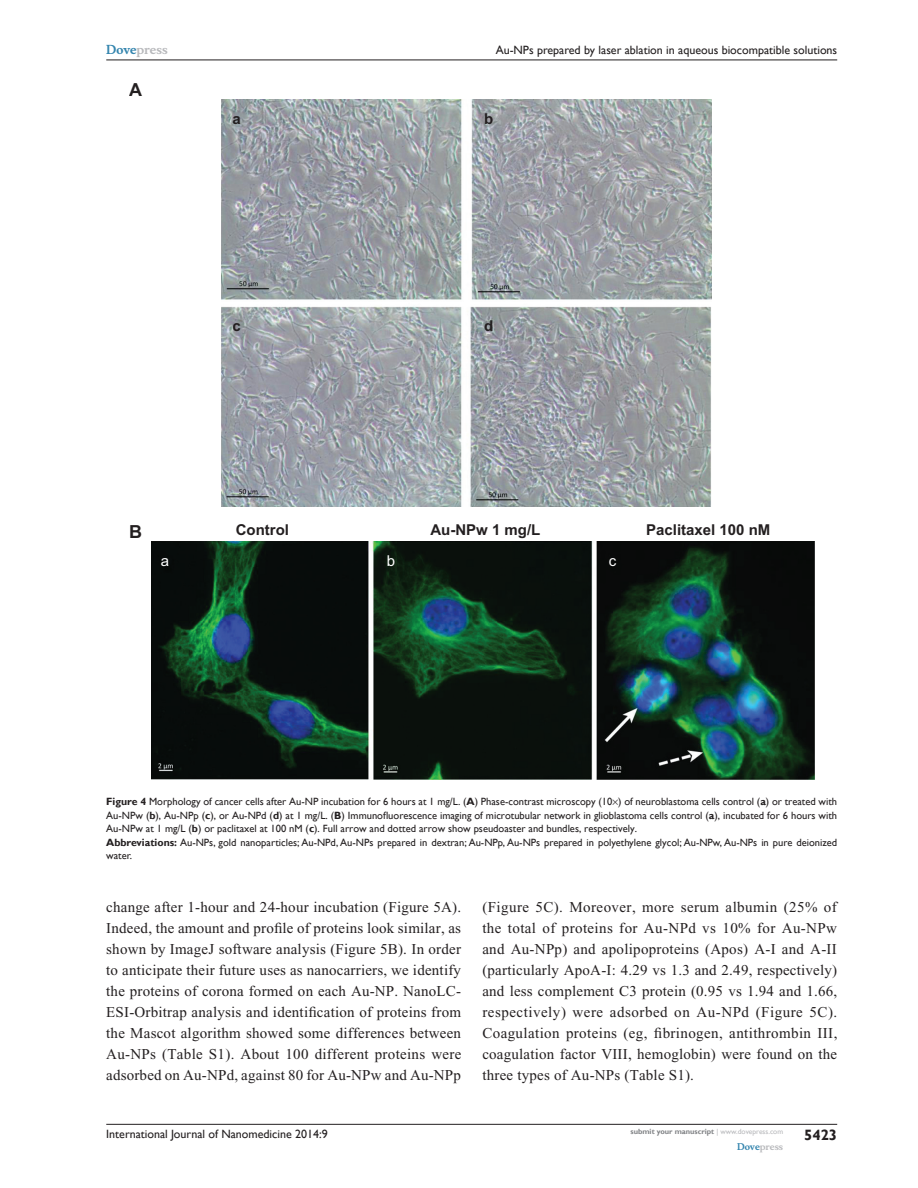
<style>
.page{position:relative;width:918px;height:1188px;background:#fff}
.page>*{position:absolute;margin:0;border:0;box-sizing:border-box;transform-origin:0 0}
.t1{font:700 18px "Arial";color:#231f20}
.TxF{font:15px/21px "Times New Roman";letter-spacing:.015em;color:#231f20;text-align:justify}
.t2{font:700 15px "Arial";color:#231f20}
.t3{font:700 15px "Gill Sans";color:#231f20}
.t4{font:15px "Arial";color:#fff}
.t5{font:12px "Gill Sans";color:#231f20}
.t6{font:700 12px "Musee";color:#b8b9bc}
.FigC{font:10.5px/13.5px "Gill Sans";color:#231f20;text-align:justify}
.FigSN{font:10.5px/13.5px "Gill Sans";color:#231f20}
.t7{font:700 9px "Musee";color:#b8b9bc}
.t8{font:700 7.5px "Gill Sans";color:#808285}
.s1{color:#3485ae}
.s2{font-weight:700}
.s3{font-weight:400;color:#b8b9bc}
</style>
<div class="page">
<hr style="left:106px;top:1124px;width:731px;height:1px;background:#231f20">
<hr style="left:106px;top:60px;width:731px;height:1px;background:#231f20">
<img style="left:151px;top:542px;width:663px;height:237px">
<img style="left:221px;top:100px;width:491px;height:407px">
<p class="t6" style="left:106px;top:43px;width:63px"><span class="s1">Dove</span>press</p>
<p class="t1" style="left:129px;top:78px;width:14px">A</p>
<p class="t5" style="left:496px;top:43px;width:343px">Au-NPs prepared by laser ablation in aqueous biocompatible solutions</p>
<p class="t2" style="left:233px;top:109px;width:10px">a</p>
<p class="t2" style="left:484px;top:109px;width:11px">b</p>
<p class="t2" style="left:233px;top:316px;width:10px">c</p>
<p class="t2" style="left:484px;top:316px;width:11px">d</p>
<p class="t1" style="left:129px;top:520px;width:14px">B</p>
<p class="t2" style="left:236px;top:519px;width:55px">Control</p>
<p class="t4" style="left:161px;top:551px;width:10px">a</p>
<p class="t4" style="left:387px;top:551px;width:10px">b</p>
<p class="t4" style="left:609px;top:551px;width:9px">c</p>
<p class="t2" style="left:430px;top:519px;width:112px">Au-NPw 1 mg/L</p>
<p class="t2" style="left:646px;top:519px;width:126px">Paclitaxel 100 nM</p>
<p class="FigC" style="left:106px;top:795px;width:732px"><span class="s2">Figure 4</span> Morphology of cancer cells after Au-NP incubation for 6 hours at 1 mg/L. (<span class="s2">A</span>) Phase-contrast microscopy (10 ) of neuroblastoma cells control (<span class="s2">a</span>) or treated with Au-NPw (<span class="s2">b</span>), Au-NPp (<span class="s2">c</span>), or Au-NPd (<span class="s2">d</span>) at 1 mg/L. (<span class="s2">B</span>) Immunofluorescence imaging of microtubular network in glioblastoma cells control (<span class="s2">a</span>), incubated for 6 hours with Au-NPw at 1 mg/L (<span class="s2">b</span>) or paclitaxel at 100 nM (<span class="s2">c</span>). Full arrow and dotted arrow show pseudoaster and bundles, respectively.</p>
<p class="FigSN" style="left:106px;top:836px;width:732px"><span class="s2">Abbreviations:</span> Au-NPs, gold nanoparticles; Au-NPd, Au-NPs prepared in dextran; Au-NPp, Au-NPs prepared in polyethylene glycol; Au-NPw, Au-NPs in pure deionized water.</p>
<p class="TxF" style="left:106px;top:896px;width:357px">change after 1-hour and 24-hour incubation (Figure 5A).<br>Indeed, the amount and profile of proteins look similar, as shown by ImageJ software analysis (Figure 5B). In order to anticipate their future uses as nanocarriers, we identify the proteins of corona formed on each Au-NP. NanoLC-ESI-Orbitrap analysis and identification of proteins from the Mascot algorithm showed some differences between Au-NPs (Table S1). About 100 different proteins were adsorbed on Au-Npd, against 80 for Au-NPw and Au-NPp</p>
<p class="TxF" style="left:482px;top:896px;width:357px">(Figure 5C). Moreover, more serum albumin (25% of the total of proteins for Au-NPd vs 10% for Au-NPw and Au-NPp) and apolipoproteins (Apos) A-I and A-II (particularly ApoA-I: 4.29 vs 1.3 and 2.49, respectively) and less complement C3 protein (0.95 vs 1.94 and 1.66, respectively) were adsorbed on Au-NPd (Figure 5C).<br>Coagulation proteins (eg, fibrinogen, antithrombin III, coagulation factor VIII, hemoglobin) were found on the three types of Au-NPs (Table S1).</p>
<p class="t5" style="left:106px;top:1127px;width:223px">International Journal of Nanomedicine 2014:9</p>
<p class="t8" style="left:631px;top:1127px;width:154px">submit your manuscript <span class="s3">| www.dovepress.com</span></p>
<p class="t7" style="left:737px;top:1141px;width:48px"><span class="s1">Dove</span>press</p>
<p class="t3" style="left:804px;top:1126px;width:35px">5423</p>
</div>
